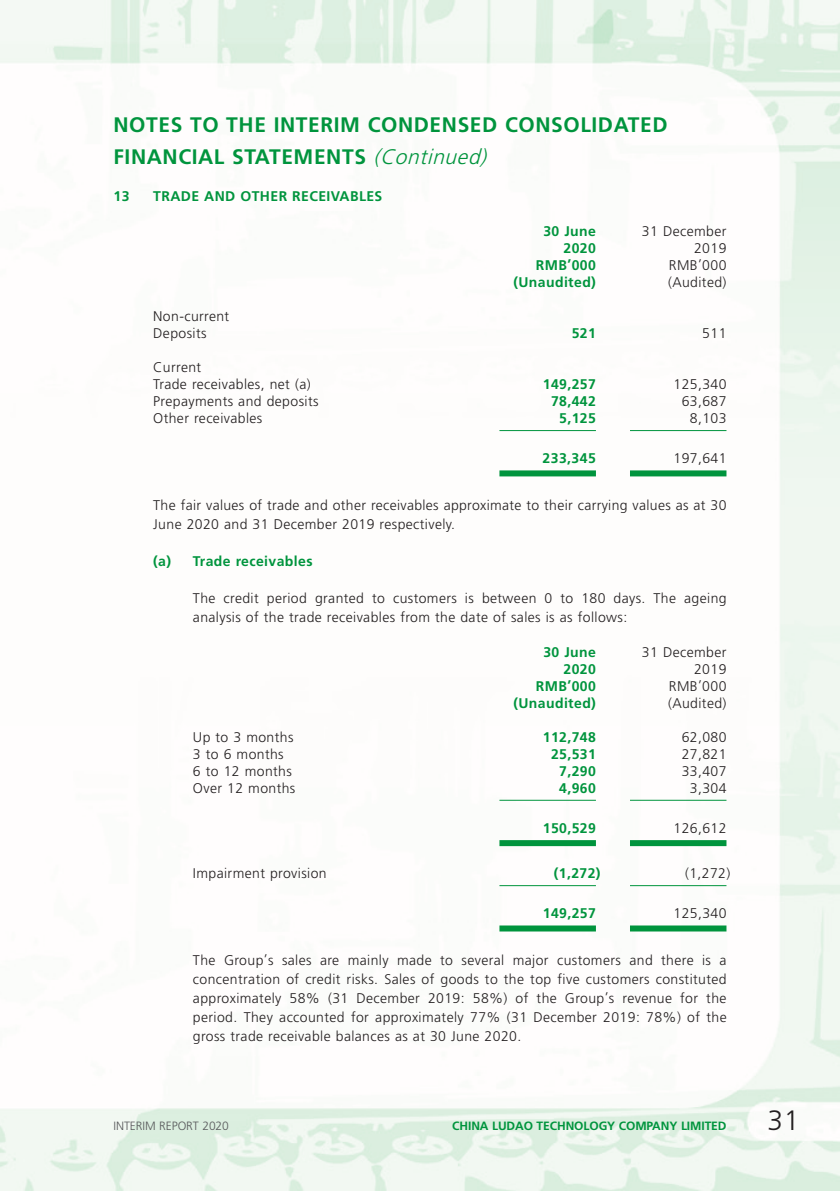
<style>
.page{position:relative;width:840px;height:1191px;background:#fff}
.page>*{position:absolute;margin:0;border:0;box-sizing:border-box;transform-origin:0 0}
.t1{font:300 28px "Frutiger LT Std";color:#231f20}
.Heading_1{font:700 21px/32px "Frutiger LT Std";letter-spacing:.03em;color:#00943d}
.Notes{font:300 14px/19px "Frutiger LT Std";letter-spacing:.03em;color:#231f20}
.Notes-2{font:700 14px "Frutiger LT Std";letter-spacing:.03em;color:#00943d}
.Notes_HD1{font:700 14px "Frutiger LT Std";letter-spacing:.03em;color:#00943d}
.Notes_HD2{font:700 14px "Frutiger LT Std";letter-spacing:.03em;color:#00943d}
.t2{font:700 12px "Frutiger LT Std";letter-spacing:-.005em;color:#00943d}
.t3{font:300 12px "Frutiger LT Std";letter-spacing:-.005em;color:#57585a}
.s1{font-weight:300;font-style:italic}
</style>
<div class="page">
<img style="left:0;top:0;width:839px;height:1191px">
<hr style="left:499px;top:430px;width:96px;height:1px;background:#00943d">
<hr style="left:629px;top:430px;width:97px;height:1px;background:#00943d">
<div style="left:499px;top:470px;width:96px;height:6px;background:#00943d"></div>
<div style="left:629px;top:470px;width:97px;height:6px;background:#00943d"></div>
<hr style="left:499px;top:799px;width:96px;height:1px;background:#00943d">
<hr style="left:629px;top:799px;width:97px;height:1px;background:#00943d">
<div style="left:499px;top:840px;width:96px;height:6px;background:#00943d"></div>
<div style="left:629px;top:840px;width:97px;height:6px;background:#00943d"></div>
<hr style="left:499px;top:885px;width:96px;height:1px;background:#00943d">
<hr style="left:629px;top:885px;width:97px;height:1px;background:#00943d">
<div style="left:499px;top:925px;width:96px;height:6px;background:#00943d"></div>
<div style="left:629px;top:925px;width:97px;height:6px;background:#00943d"></div>
<p class="Heading_1" style="left:113px;top:109px;width:555px">NOTES TO THE INTERIM CONDENSED CONSOLIDATED<br>FINANCIAL STATEMENTS <span class="s1">(Continued)</span></p>
<p class="Notes_HD1" style="left:113px;top:188px;width:17px">13</p>
<p class="Notes_HD1" style="left:153px;top:188px;width:230px">TRADE AND OTHER RECEIVABLES</p>
<p class="Notes-2" style="left:543px;top:223px;width:54px">30 June</p>
<p class="Notes-2" style="left:563px;top:240px;width:34px">2020</p>
<p class="Notes" style="left:641px;top:222px;width:86px">31 December</p>
<p class="Notes" style="left:693px;top:239px;width:34px">2019</p>
<p class="Notes-2" style="left:535px;top:257px;width:61px">RMB’000</p>
<p class="Notes" style="left:668px;top:256px;width:59px">RMB’000</p>
<p class="Notes-2" style="left:513px;top:274px;width:84px">(Unaudited)</p>
<p class="Notes" style="left:667px;top:273px;width:60px">(Audited)</p>
<p class="Notes" style="left:153px;top:307px;width:78px">Non-current</p>
<p class="Notes" style="left:153px;top:324px;width:55px">Deposits</p>
<p class="Notes-2" style="left:571px;top:325px;width:26px">521</p>
<p class="Notes" style="left:702px;top:324px;width:26px">511</p>
<p class="Notes" style="left:153px;top:358px;width:49px">Current</p>
<p class="Notes" style="left:153px;top:375px;width:159px">Trade receivables, net (a)</p>
<p class="Notes-2" style="left:542px;top:376px;width:54px">149,257</p>
<p class="Notes" style="left:673px;top:375px;width:54px">125,340</p>
<p class="Notes" style="left:153px;top:392px;width:167px">Prepayments and deposits</p>
<p class="Notes-2" style="left:551px;top:393px;width:46px">78,442</p>
<p class="Notes" style="left:681px;top:392px;width:46px">63,687</p>
<p class="Notes" style="left:153px;top:409px;width:111px">Other receivables</p>
<p class="Notes-2" style="left:559px;top:410px;width:38px">5,125</p>
<p class="Notes" style="left:689px;top:409px;width:38px">8,103</p>
<p class="Notes-2" style="left:542px;top:450px;width:55px">233,345</p>
<p class="Notes" style="left:673px;top:449px;width:54px">197,641</p>
<p class="Notes" style="left:153px;top:496px;width:574px">The fair values of trade and other receivables approximate to their carrying values as at 30<br>June 2020 and 31 December 2019 respectively.</p>
<p class="Notes_HD2" style="left:153px;top:553px;width:161px">(a) Trade receivables</p>
<p class="Notes" style="left:193px;top:589px;width:535px">The credit period granted to customers is between 0 to 180 days. The ageing analysis of the trade receivables from the date of sales is as follows:</p>
<p class="Notes-2" style="left:543px;top:644px;width:54px">30 June</p>
<p class="Notes-2" style="left:563px;top:661px;width:34px">2020</p>
<p class="Notes" style="left:641px;top:643px;width:86px">31 December</p>
<p class="Notes" style="left:693px;top:660px;width:34px">2019</p>
<p class="Notes-2" style="left:535px;top:678px;width:61px">RMB’000</p>
<p class="Notes" style="left:668px;top:677px;width:59px">RMB’000</p>
<p class="Notes-2" style="left:513px;top:695px;width:84px">(Unaudited)</p>
<p class="Notes" style="left:667px;top:694px;width:60px">(Audited)</p>
<p class="Notes" style="left:193px;top:728px;width:102px">Up to 3 months</p>
<p class="Notes-2" style="left:542px;top:729px;width:54px">112,748</p>
<p class="Notes" style="left:681px;top:728px;width:46px">62,080</p>
<p class="Notes" style="left:193px;top:745px;width:92px">3 to 6 months</p>
<p class="Notes-2" style="left:551px;top:746px;width:46px">25,531</p>
<p class="Notes" style="left:681px;top:745px;width:46px">27,821</p>
<p class="Notes" style="left:193px;top:762px;width:100px">6 to 12 months</p>
<p class="Notes-2" style="left:559px;top:763px;width:38px">7,290</p>
<p class="Notes" style="left:681px;top:762px;width:46px">33,407</p>
<p class="Notes" style="left:193px;top:779px;width:104px">Over 12 months</p>
<p class="Notes-2" style="left:559px;top:780px;width:38px">4,960</p>
<p class="Notes" style="left:689px;top:779px;width:38px">3,304</p>
<p class="Notes-2" style="left:542px;top:820px;width:54px">150,529</p>
<p class="Notes" style="left:673px;top:819px;width:54px">126,612</p>
<p class="Notes" style="left:193px;top:864px;width:135px">Impairment provision</p>
<p class="Notes-2" style="left:553px;top:865px;width:48px">(1,272)</p>
<p class="Notes" style="left:684px;top:864px;width:47px">(1,272)</p>
<p class="Notes-2" style="left:542px;top:905px;width:54px">149,257</p>
<p class="Notes" style="left:673px;top:904px;width:54px">125,340</p>
<p class="Notes" style="left:193px;top:950px;width:535px;text-align:justify">The Group’s sales are mainly made to several major customers and there is a concentration of credit risks. Sales of goods to the top five customers constituted approximately 58% (31 December 2019: 58%) of the Group’s revenue for the period. They accounted for approximately 77% (31 December 2019: 78%) of the gross trade receivable balances as at 30 June 2020.</p>
<p class="t3" style="left:113px;top:1119px;width:117px">INTERIM REPORT 2020</p>
<p class="t2" style="left:452px;top:1118px;width:276px">CHINA LUDAO TECHNOLOGY COMPANY LIMITED</p>
<h1 class="t1" style="left:767px;top:1104px;width:33px">31</h1>
</div>
